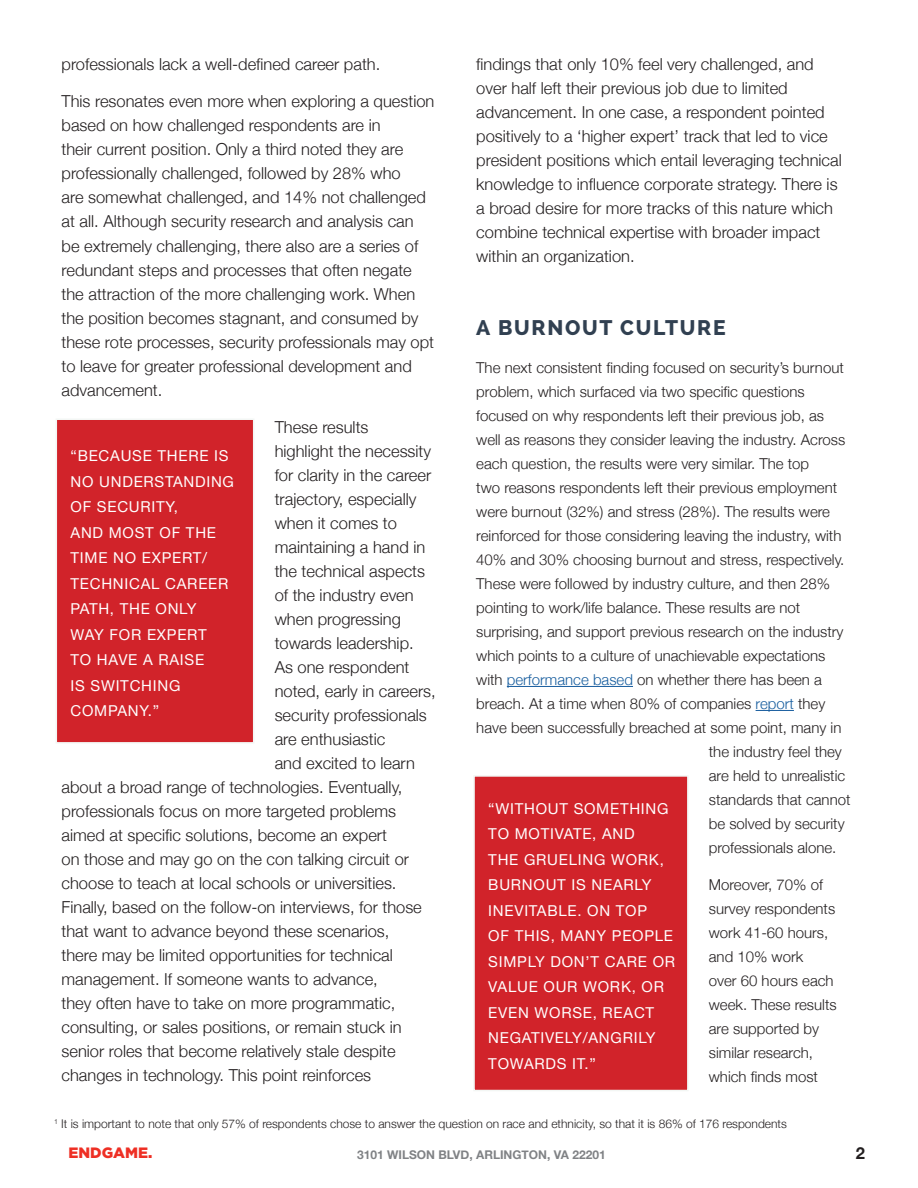
<style>
.page{position:relative;width:918px;height:1188px;background:#fff}
.page>*{position:absolute;margin:0;border:0;box-sizing:border-box;transform-origin:0 0}
.t1{font:800 21px "Raleway";letter-spacing:.08em;color:#314051}
.t2{font:300 16.5px/24px "Helvetica Neue";color:#231f20}
.t3{font:700 16.5px "Helvetica Neue";color:#231f20}
.t4{font:300 15px/24px "Helvetica Neue";color:#231f20}
.t5{font:15px/25.5px "Helvetica Neue";letter-spacing:.05em;color:#fff}
.t6{font:900 15px "Gotham";color:#ee2f24}
.t7{font:300 12px "Helvetica Neue";color:#231f20}
.t8{font:700 12px "Helvetica Neue";color:#808285}
.s1{color:#175d9e}
</style>
<div class="page">
<hr style="left:507px;top:686px;width:126px;height:1px;background:#175d9e">
<hr style="left:756px;top:710px;width:38px;height:1px;background:#175d9e">
<div style="left:56px;top:419px;width:198px;height:324px;background:#d1232a"></div>
<div style="left:56px;top:418px;width:198px;height:326px;border:2px solid #f3f6f4"></div>
<div style="left:474px;top:776px;width:214px;height:315px;background:#d1232a"></div>
<div style="left:473px;top:775px;width:216px;height:316px;border:2px solid #f3f6f4"></div>
<p class="t2" style="left:476px;top:51px;width:367px">findings that only 10% feel very challenged, and over half left their previous job due to limited advancement. In one case, a respondent pointed positively to a ‘higher expert’ track that led to vice president positions which entail leveraging technical knowledge to influence corporate strategy. There is a broad desire for more tracks of this nature which combine technical expertise with broader impact within an organization.</p>
<p class="t2" style="left:62px;top:51px;width:320px">professionals lack a well-defined career path.</p>
<p class="t2" style="left:62px;top:88px;width:374px">This resonates even more when exploring a question based on how challenged respondents are in<br>their current position. Only a third noted they are professionally challenged, followed by 28% who<br>are somewhat challenged, and 14% not challenged at all. Although security research and analysis can be extremely challenging, there also are a series of redundant steps and processes that often negate the attraction of the more challenging work. When the position becomes stagnant, and consumed by these rote processes, security professionals may opt to leave for greater professional development and advancement.</p>
<p class="t2" style="left:275px;top:414px;width:95px">These results</p>
<p class="t2" style="left:275px;top:438px;width:158px">highlight the necessity</p>
<p class="t2" style="left:275px;top:462px;width:158px">for clarity in the career</p>
<p class="t2" style="left:275px;top:486px;width:143px">trajectory, especially</p>
<p class="t2" style="left:275px;top:510px;width:124px">when it comes to</p>
<p class="t2" style="left:275px;top:534px;width:152px">maintaining a hand in</p>
<p class="t2" style="left:275px;top:558px;width:152px">the technical aspects</p>
<p class="t2" style="left:275px;top:582px;width:141px">of the industry even</p>
<p class="t2" style="left:275px;top:606px;width:128px">when progressing</p>
<p class="t2" style="left:275px;top:630px;width:141px">towards leadership.</p>
<p class="t2" style="left:275px;top:654px;width:136px">As one respondent</p>
<p class="t2" style="left:275px;top:678px;width:163px">noted, early in careers,</p>
<p class="t2" style="left:275px;top:702px;width:154px">security professionals</p>
<p class="t2" style="left:275px;top:726px;width:112px">are enthusiastic</p>
<p class="t2" style="left:275px;top:750px;width:142px">and excited to learn</p>
<p class="t2" style="left:62px;top:774px;width:342px">about a broad range of technologies. Eventually,</p>
<p class="t2" style="left:62px;top:798px;width:336px">professionals focus on more targeted problems</p>
<p class="t2" style="left:62px;top:822px;width:327px">aimed at specific solutions, become an expert</p>
<p class="t2" style="left:62px;top:846px;width:349px">on those and may go on the con talking circuit or</p>
<p class="t2" style="left:62px;top:870px;width:336px">choose to teach at local schools or universities.</p>
<p class="t2" style="left:62px;top:894px;width:362px">Finally, based on the follow-on interviews, for those</p>
<p class="t2" style="left:62px;top:918px;width:329px">that want to advance beyond these scenarios,</p>
<p class="t2" style="left:62px;top:942px;width:333px">there may be limited opportunities for technical</p>
<p class="t2" style="left:62px;top:966px;width:318px">management. If someone wants to advance,</p>
<p class="t2" style="left:62px;top:990px;width:335px">they often have to take on more programmatic,</p>
<p class="t2" style="left:62px;top:1014px;width:342px">consulting, or sales positions, or remain stuck in</p>
<p class="t2" style="left:62px;top:1038px;width:336px">senior roles that become relatively stale despite</p>
<p class="t2" style="left:62px;top:1062px;width:311px">changes in technology. This point reinforces</p>
<p class="t1" style="left:476px;top:316px;width:251px">A BURNOUT CULTURE</p>
<p class="t4" style="left:476px;top:355px;width:369px">The next consistent finding focused on security’s burnout</p>
<p class="t4" style="left:476px;top:379px;width:330px">problem, which surfaced via two specific questions</p>
<p class="t4" style="left:476px;top:403px;width:349px">focused on why respondents left their previous job, as</p>
<p class="t4" style="left:476px;top:427px;width:370px">well as reasons they consider leaving the industry. Across</p>
<p class="t4" style="left:476px;top:451px;width:334px">each question, the results were very similar. The top</p>
<p class="t4" style="left:476px;top:475px;width:362px">two reasons respondents left their previous employment</p>
<p class="t4" style="left:476px;top:499px;width:355px">were burnout (32%) and stress (28%). The results were</p>
<p class="t4" style="left:476px;top:523px;width:367px">reinforced for those considering leaving the industry, with</p>
<p class="t4" style="left:476px;top:547px;width:370px">40% and 30% choosing burnout and stress, respectively.</p>
<p class="t4" style="left:476px;top:571px;width:355px">These were followed by industry culture, and then 28%</p>
<p class="t4" style="left:476px;top:595px;width:325px">pointing to work/life balance. These results are not</p>
<p class="t4" style="left:476px;top:619px;width:369px">surprising, and support previous research on the industry</p>
<p class="t4" style="left:476px;top:643px;width:350px">which points to a culture of unachievable expectations</p>
<p class="t4" style="left:476px;top:667px;width:347px">with <span class="s1">performance based</span> on whether there has been a</p>
<p class="t4" style="left:476px;top:691px;width:351px">breach. At a time when 80% of companies <span class="s1">report</span> they</p>
<p class="t4" style="left:476px;top:715px;width:367px">have been successfully breached at some point, many in</p>
<p class="t4" style="left:709px;top:739px;width:135px">the industry feel they</p>
<p class="t4" style="left:709px;top:763px;width:138px">are held to unrealistic</p>
<p class="t4" style="left:709px;top:787px;width:143px">standards that cannot</p>
<p class="t4" style="left:709px;top:811px;width:137px">be solved by security</p>
<p class="t4" style="left:709px;top:835px;width:129px">professionals alone.</p>
<p class="t4" style="left:709px;top:872px;width:129px">Moreover, 70% of survey respondents work 41-60 hours, and 10% work<br>over 60 hours each week. These results are supported by similar research, which finds most</p>
<p class="t7" style="left:54px;top:1114px;width:734px"><sup>1</sup> It is important to note that only 57% of respondents chose to answer the question on race and ethnicity, so that it is 86% of 176 respondents</p>
<p class="t5" style="left:71px;top:444px;width:165px">“BECAUSE THERE IS<br>NO UNDERSTANDING<br>OF SECURITY,<br>AND MOST OF THE<br>TIME NO EXPERT/<br>TECHNICAL CAREER<br>PATH, THE ONLY<br>WAY FOR EXPERT<br>TO HAVE A RAISE<br>IS SWITCHING<br>COMPANY.”</p>
<p class="t5" style="left:488px;top:796px;width:188px">“WITHOUT SOMETHING<br>TO MOTIVATE, AND<br>THE GRUELING WORK,<br>BURNOUT IS NEARLY<br>INEVITABLE. ON TOP<br>OF THIS, MANY PEOPLE<br>SIMPLY DON’T CARE OR<br>VALUE OUR WORK, OR<br>EVEN WORSE, REACT<br>NEGATIVELY/ANGRILY<br>TOWARDS IT.”</p>
<p class="t6" style="left:69px;top:1144px;width:85px">ENDGAME.</p>
<p class="t8" style="left:357px;top:1145px;width:250px">3101 WILSON BLVD, ARLINGTON, VA 22201</p>
<p class="t3" style="left:856px;top:1140px;width:11px">2</p>
</div>
